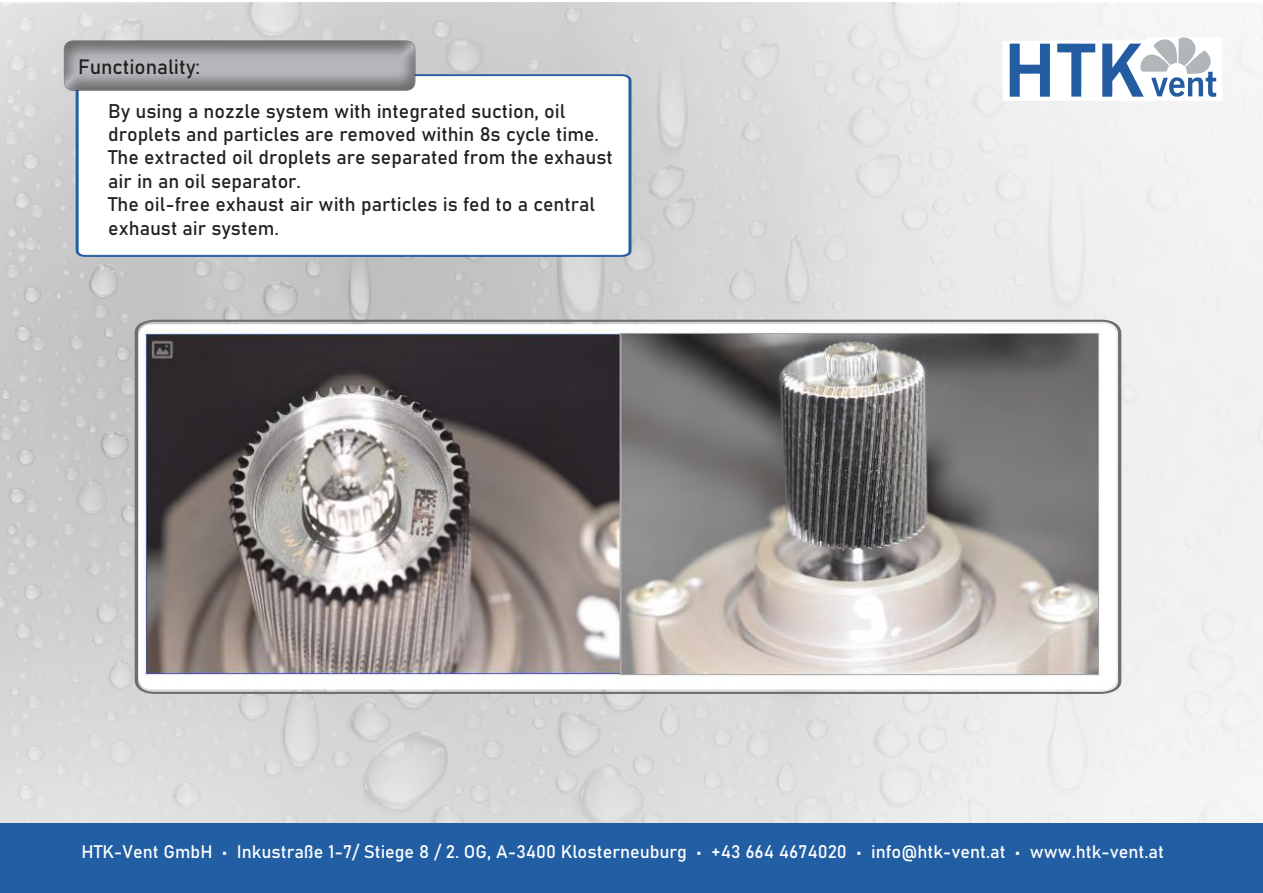
<style>
.page{position:relative;width:1263px;height:893px;background:#fff}
.page>*{position:absolute;margin:0;border:0;box-sizing:border-box;transform-origin:0 0}
.t1{font:20.4px "Bahnschrift";color:#231f20}
.t2{font:19.5px/23.4px "Bahnschrift";color:#231f20}
.t3{font:18px "Bahnschrift";color:#fff}
.s1{font-family:"Bahnschrift 400 100"}
</style>
<div class="page">
<img style="left:0;top:2px;width:1263px;height:821px">
<svg style="left:74px;top:73px;width:559px;height:185px"></svg>
<svg style="left:63px;top:39px;width:354px;height:54px;background:#a0a0a3"></svg>
<svg style="left:133px;top:319px;width:990px;height:376px;background:#aeaeaf"></svg>
<svg style="left:1002px;top:37px;width:220px;height:64px"></svg>
<div style="left:0;top:823px;width:1263px;height:70px;background:#225ea4"></div>
<div style="left:139px;top:324px;width:977px;height:365px;background:#fff;border-radius:13px"></div>
<img style="left:144px;top:330px;width:957px;height:346px">
<p class="t1" style="left:78px;top:51px;width:124px">Functionality<span class="s1">:</span></p>
<p class="t2" style="left:108px;top:98px;width:506px">By using a nozzle system with integrated suction, oil droplets and particles are removed within 8s cycle time.<br>The extracted oil droplets are separated from the exhaust air in an oil separator.<br>The oil-free exhaust air with particles is fed to a central exhaust air system.</p>
<p class="t3" style="left:81px;top:838px;width:1084px">HTK-Vent GmbH • Inkustraße 1-7/ Stiege 8 / 2. OG, A-3400 Klosterneuburg • +43 664 4674020 • info@htk-vent.at • www.htk-vent.at</p>
</div>
